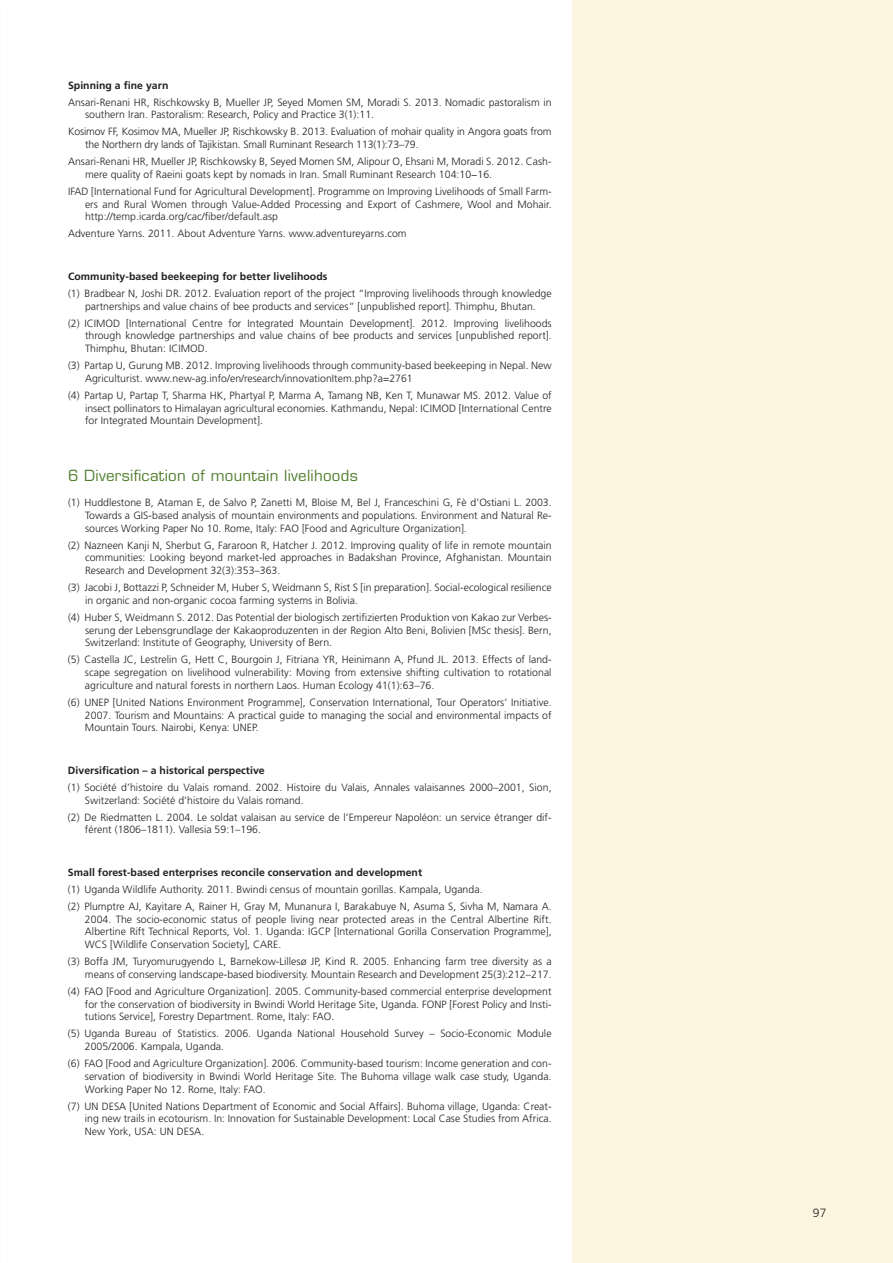
<style>
.page{position:relative;width:893px;height:1263px;background:#fff}
.page>*{position:absolute;margin:0;border:0;box-sizing:border-box;transform-origin:0 0}
.t1{font:15px "Eurostile";letter-spacing:.02em;color:#527d2d}
.t2{font:300 12px "Frutiger";color:#231f20}
.t3{font:300 10.5px/12.8px "Frutiger";letter-spacing:.005em;color:#231f20;text-align:justify}
.t4{font:700 10.5px "Frutiger";letter-spacing:.005em;color:#231f20}
</style>
<div class="page">
<div style="left:573px;top:0;width:320px;height:1263px;background:#fef5e0"></div>
<p class="t4" style="left:68px;top:79px;width:102px">Spinning a fine yarn</p>
<p class="t3" style="left:85px;top:96px;width:468px;text-indent:-17px">Ansari-Renani HR, Rischkowsky B, Mueller JP, Seyed Momen SM, Moradi S. 2013. Nomadic pastoralism in southern Iran. Pastoralism: Research, Policy and Practice 3(1):11.</p>
<p class="t3" style="left:85px;top:126px;width:468px;text-indent:-17px">Kosimov FF, Kosimov MA, Mueller JP, Rischkowsky B. 2013. Evaluation of mohair quality in Angora goats from the Northern dry lands of Tajikistan. Small Ruminant Research 113(1):73–79.</p>
<p class="t3" style="left:85px;top:155px;width:468px;text-indent:-17px">Ansari-Renani HR, Mueller JP, Rischkowsky B, Seyed Momen SM, Alipour O, Ehsani M, Moradi S. 2012. Cash&shy;mere quality of Raeini goats kept by nomads in Iran. Small Ruminant Research 104:10−16.</p>
<p class="t3" style="left:85px;top:185px;width:468px;text-indent:-17px">IFAD [International Fund for Agricultural Development]. Programme on Improving Livelihoods of Small Farm&shy;ers and Rural Women through Value-Added Processing and Export of Cashmere, Wool and Mohair. http://temp.icarda.org/cac/fiber/default.asp</p>
<p class="t3" style="left:68px;top:228px;width:340px">Adventure Yarns. 2011. About Adventure Yarns. www.adventureyarns.com</p>
<p class="t4" style="left:68px;top:270px;width:261px">Community-based beekeeping for better livelihoods</p>
<p class="t3" style="left:68px;top:287px;width:485px;text-align:center">(1) Bradbear N, Joshi DR. 2012. Evaluation report of the project “Improving livelihoods through knowledge partnerships and value chains of bee products and services” [unpublished report]. Thimphu, Bhutan.</p>
<p class="t3" style="left:85px;top:317px;width:468px;text-indent:-17px">(2) ICIMOD [International Centre for Integrated Mountain Development]. 2012. Improving livelihoods through knowledge partnerships and value chains of bee products and services [unpublished report].<br>Thimphu, Bhutan: ICIMOD.</p>
<p class="t3" style="left:85px;top:359px;width:468px;text-indent:-17px">(3) Partap U, Gurung MB. 2012. Improving livelihoods through community-based beekeeping in Nepal. New<br>Agriculturist. www.new-ag.info/en/research/innovationItem.php?a=2761</p>
<p class="t3" style="left:85px;top:389px;width:468px;text-indent:-17px">(4) Partap U, Partap T, Sharma HK, Phartyal P, Marma A, Tamang NB, Ken T, Munawar MS. 2012. Value of insect pollinators to Himalayan agricultural economies. Kathmandu, Nepal: ICIMOD [International Centre for Integrated Mountain Development].</p>
<h1 class="t1" style="left:68px;top:466px;width:291px">6 Diversification of mountain livelihoods</h1>
<p class="t3" style="left:85px;top:496px;width:468px;text-indent:-17px">(1) Huddlestone B, Ataman E, de Salvo P, Zanetti M, Bloise M, Bel J, Franceschini G, Fè d’Ostiani L. 2003.<br>Towards a GIS-based analysis of mountain environments and populations. Environment and Natural Re&shy;sources Working Paper No 10. Rome, Italy: FAO [Food and Agriculture Organization].</p>
<p class="t3" style="left:85px;top:539px;width:468px;text-indent:-17px">(2) Nazneen Kanji N, Sherbut G, Fararoon R, Hatcher J. 2012. Improving quality of life in remote mountain communities: Looking beyond market-led approaches in Badakshan Province, Afghanistan. Mountain Research and Development 32(3):353–363.</p>
<p class="t3" style="left:85px;top:581px;width:468px;text-indent:-17px">(3) Jacobi J, Bottazzi P, Schneider M, Huber S, Weidmann S, Rist S [in preparation]. Social-ecological resilience in organic and non-organic cocoa farming systems in Bolivia.</p>
<p class="t3" style="left:85px;top:611px;width:468px;text-indent:-17px">(4) Huber S, Weidmann S. 2012. Das Potential der biologisch zertifizierten Produktion von Kakao zur Verbes&shy;serung der Lebensgrundlage der Kakaoproduzenten in der Region Alto Beni, Bolivien [MSc thesis]. Bern, Switzerland: Institute of Geography, University of Bern.</p>
<p class="t3" style="left:85px;top:653px;width:468px;text-indent:-17px">(5) Castella JC, Lestrelin G, Hett C, Bourgoin J, Fitriana YR, Heinimann A, Pfund JL. 2013. Effects of land&shy;scape segregation on livelihood vulnerability: Moving from extensive shifting cultivation to rotational agriculture and natural forests in northern Laos. Human Ecology 41(1):63–76.</p>
<p class="t3" style="left:85px;top:696px;width:468px;text-indent:-17px">(6) UNEP [United Nations Environment Programme], Conservation International, Tour Operators’ Initiative.<br>2007. Tourism and Mountains: A practical guide to managing the social and environmental impacts of Mountain Tours. Nairobi, Kenya: UNEP.</p>
<p class="t4" style="left:68px;top:764px;width:198px">Diversification – a historical perspective</p>
<p class="t3" style="left:85px;top:781px;width:468px;text-indent:-17px">(1) Société d’histoire du Valais romand. 2002. Histoire du Valais, Annales valaisannes 2000–2001, Sion,<br>Switzerland: Société d’histoire du Valais romand.</p>
<p class="t3" style="left:85px;top:811px;width:468px;text-indent:-17px">(2) De Riedmatten L. 2004. Le soldat valaisan au service de l’Empereur Napoléon: un service étranger dif&shy;férent (1806–1811). Vallesia 59:1–196.</p>
<p class="t4" style="left:68px;top:866px;width:356px">Small forest-based enterprises reconcile conservation and development</p>
<p class="t3" style="left:68px;top:881px;width:485px;line-height:17px">(1) Uganda Wildlife Authority. 2011. Bwindi census of mountain gorillas. Kampala, Uganda.<br>(2) Plumptre AJ, Kayitare A, Rainer H, Gray M, Munanura I, Barakabuye N, Asuma S, Sivha M, Namara A.</p>
<p class="t3" style="left:85px;top:913px;width:468px">2004. The socio-economic status of people living near protected areas in the Central Albertine Rift.<br>Albertine Rift Technical Reports, Vol. 1. Uganda: IGCP [International Gorilla Conservation Programme], WCS [Wildlife Conservation Society], CARE.</p>
<p class="t3" style="left:68px;top:955px;width:485px;text-align:right">(3) Boffa JM, Turyomurugyendo L, Barnekow-Lillesø JP, Kind R. 2005. Enhancing farm tree diversity as a means of conserving landscape-based biodiversity. Mountain Research and Development 25(3):212–217.</p>
<p class="t3" style="left:85px;top:985px;width:468px;text-indent:-17px">(4) FAO [Food and Agriculture Organization]. 2005. Community-based commercial enterprise development for the conservation of biodiversity in Bwindi World Heritage Site, Uganda. FONP [Forest Policy and Insti&shy;tutions Service], Forestry Department. Rome, Italy: FAO.</p>
<p class="t3" style="left:85px;top:1027px;width:468px;text-indent:-17px">(5) Uganda Bureau of Statistics. 2006. Uganda National Household Survey – Socio-Economic Module<br>2005/2006. Kampala, Uganda.</p>
<p class="t3" style="left:85px;top:1057px;width:468px;text-indent:-17px">(6) FAO [Food and Agriculture Organization]. 2006. Community-based tourism: Income generation and con&shy;servation of biodiversity in Bwindi World Heritage Site. The Buhoma village walk case study, Uganda.<br>Working Paper No 12. Rome, Italy: FAO.</p>
<p class="t3" style="left:85px;top:1100px;width:468px;text-indent:-17px">(7) UN DESA [United Nations Department of Economic and Social Affairs]. Buhoma village, Uganda: Creat&shy;ing new trails in ecotourism. In: Innovation for Sustainable Development: Local Case Studies from Africa.<br>New York, USA: UN DESA.</p>
<p class="t2" style="left:813px;top:1206px;width:15px">97</p>
</div>
